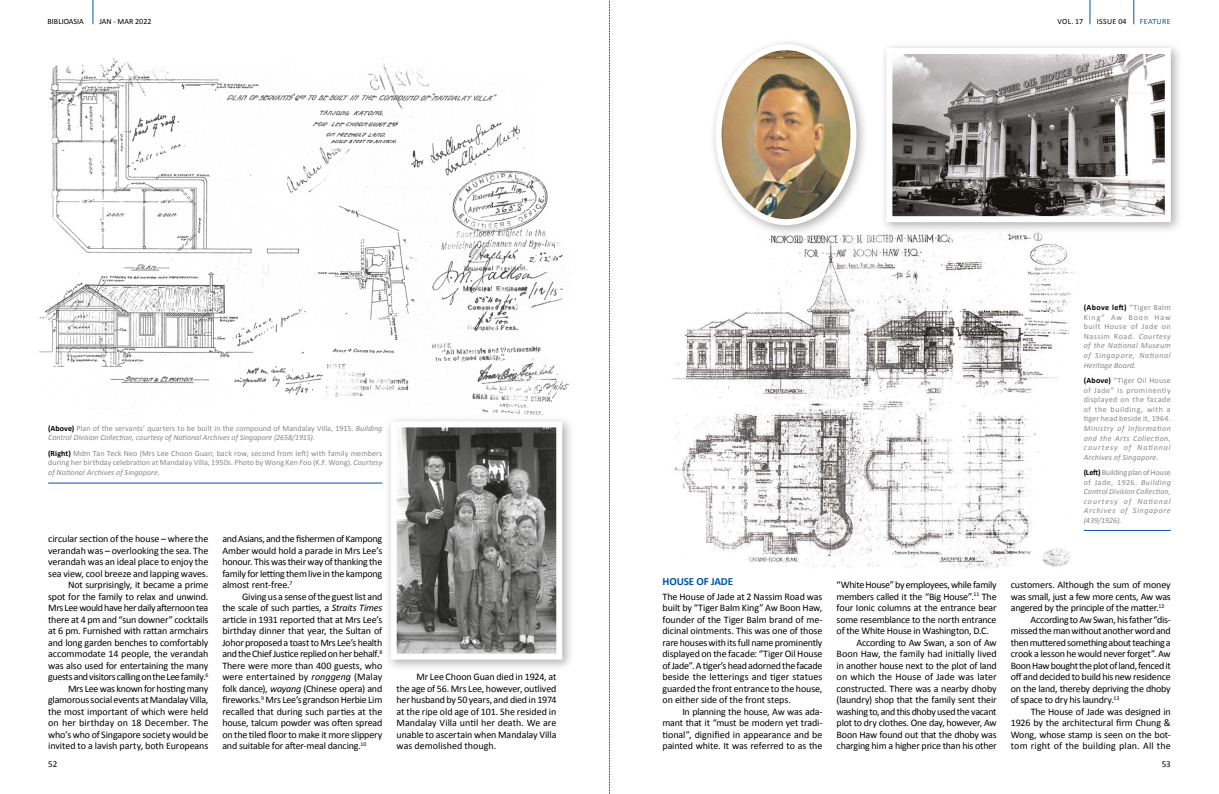
<style>
.page{position:relative;width:1219px;height:794px;background:#fff}
.page>*{position:absolute;margin:0;border:0;box-sizing:border-box;transform-origin:0 0}
.t1{font:700 11px "Calibri";letter-spacing:-.01em;color:#0057a8}
.t2{font:10px/11.5px "Calibri";letter-spacing:-.015em;color:#000;text-align:justify}
.t3{font:10px "Calibri";letter-spacing:-.035em;color:#000}
.t4{font:10px "Calibri";letter-spacing:.01em;color:#000}
.t5{font:9px "Calibri";color:#000}
.t6{font:italic 8px/9.6px "Calibri";letter-spacing:.02em;color:#878787;text-align:justify}
.t7{font:8px/9.6px "Calibri";letter-spacing:.015em;color:#878787;text-align:justify}
.t8{font:italic 8px/9.6px "Calibri";color:#878787}
.t9{font:8px "Calibri";color:#000}
.t10{font:8px "Calibri";letter-spacing:.04em;color:#0057a8}
.s1{font-weight:700;font-style:normal;color:#000}
.s2{font-style:normal}
.s3{font-weight:700;color:#000}
.s4{font-style:italic}
</style>
<div class="page">
<img style="left:38px;top:58px;width:531px;height:357px">
<img style="left:672px;top:234px;width:448px;height:334px">
<div style="left:880px;top:41px;width:303px;height:193px;background:#000;opacity:.32"></div>
<img style="left:893px;top:55px;width:271px;height:160px">
<div style="left:886px;top:48px;width:285px;height:174px;border:6px solid #fff"></div>
<div style="left:709px;top:38px;width:160px;height:199px;background:#000;opacity:.32"></div>
<img style="left:719px;top:47px;width:134px;height:175px">
<div style="left:716px;top:44px;width:140px;height:181px;border:6px solid #fff;border-radius:50%"></div>
<div style="left:384px;top:415px;width:190px;height:257px;background:#000;opacity:.32"></div>
<img style="left:398px;top:428px;width:157px;height:224px">
<div style="left:391px;top:421px;width:171px;height:238px;border:6px solid #fff"></div>
<hr style="left:1084px;top:530px;width:87px;height:1px;background:#0057a8">
<hr style="left:48px;top:483px;width:334px;height:1px;background:#0057a8">
<svg style="left:1090px;top:0;width:1px;height:24px"></svg>
<svg style="left:93px;top:0;width:1px;height:24px"></svg>
<svg style="left:1133px;top:0;width:1px;height:24px"></svg>
<svg style="left:609px;top:0;width:1px;height:794px"></svg>
<p class="t9" style="left:48px;top:17px;width:38px">BIBLIOASIA</p>
<p class="t9" style="left:99px;top:17px;width:54px">JAN - MAR 2022</p>
<p class="t9" style="left:1057px;top:17px;width:27px">VOL. 17</p>
<p class="t9" style="left:1097px;top:17px;width:31px">ISSUE 04</p>
<p class="t10" style="left:1140px;top:17px;width:32px">FEATURE</p>
<p class="t8" style="left:48px;top:423px;width:336px"><span class="s1">(Above)</span> <span class="s2">Plan of the servants’ quarters to be built in the compound of Mandalay Villa, 1915.</span> Building<br>Control Division Collection, courtesy of National Archives of Singapore (2658/1915).</p>
<p class="t7" style="left:48px;top:448px;width:336px"><span class="s3">(Right)</span> Mdm Tan Teck Neo (Mrs Lee Choon Guan; back row, second from left) with family members during her birthday celebration at Mandalay Villa, 1950s. Photo by Wong Ken Foo (K.F. Wong). <span class="s4">Courtesy of National Archives of Singapore.</span></p>
<p class="t2" style="left:48px;top:533px;width:162px;text-align:right">circular section of the house – where the verandah was – overlooking the sea. The verandah was an ideal place to enjoy the sea view, cool breeze and lapping waves.<br>Not surprisingly, it became a prime spot for the family to relax and unwind.<br>Mrs Lee would have her daily afternoon tea there at 4 pm and “sun downer” cocktails at 6 pm. Furnished with rattan armchairs and long garden benches to comfortably accommodate 14 people, the verandah was also used for entertaining the many guests and visitors calling on the Lee family.<sup>6<br></sup>Mrs Lee was known for hosting many glamorous social events at Mandalay Villa, the most important of which were held on her birthday on 18 December. The who’s who of Singapore society would be invited to a lavish party, both Europeans</p>
<p class="t2" style="left:222px;top:533px;width:161px">and Asians, and the fishermen of Kampong Amber would hold a parade in Mrs Lee’s honour. This was their way of thanking the family for letting them live in the kampong almost rent-free.<sup>7</sup></p>
<p class="t2" style="left:222px;top:590px;width:161px;text-indent:20px">Giving us a sense of the guest list and the scale of such parties, a <span class="s4">Straits Times </span>article in 1931 reported that at Mrs Lee’s birthday dinner that year, the Sultan of Johor proposed a toast to Mrs Lee’s health and the Chief Justice replied on her behalf.<sup>8<br></sup>There were more than 400 guests, who were entertained by <span class="s4">ronggeng</span> (Malay folk dance), <span class="s4">wayang</span> (Chinese opera) and fireworks.<sup>9</sup> Mrs Lee’s grandson Herbie Lim recalled that during such parties at the house, talcum powder was often spread on the tiled floor to make it more slippery and suitable for after-meal dancing.<sup>10</sup></p>
<p class="t2" style="left:396px;top:671px;width:161px;text-indent:20px">Mr Lee Choon Guan died in 1924, at the age of 56. Mrs Lee, however, outlived her husband by 50 years, and died in 1974 at the ripe old age of 101. She resided in Mandalay Villa until her death. We are unable to ascertain when Mandalay Villa was demolished though.</p>
<p class="t6" style="left:1084px;top:302px;width:89px"><span class="s1">(Above left)</span> <span class="s2">“Tiger Balm King” Aw Boon Haw built House of Jade on Nassim Road.</span> Courtesy of the National Museum of Singapore, National Heritage Board.</p>
<p class="t7" style="left:1084px;top:375px;width:89px"><span class="s3">(Above)</span> “Tiger Oil House of Jade” is prominently displayed on the facade of the building, with a tiger head beside it, 1964.</p>
<p class="t6" style="left:1084px;top:423px;width:89px">Ministry of Information and the Arts Collection, courtesy of National Archives of Singapore.</p>
<p class="t6" style="left:1084px;top:467px;width:89px"><span class="s1">(Left)</span> <span class="s2">Building plan of House of Jade, 1926.</span> Building Control Division Collection, courtesy of National Archives of Singapore (439/1926).</p>
<p class="t1" style="left:662px;top:574px;width:72px">HOUSE OF JADE</p>
<p class="t2" style="left:662px;top:590px;width:161px">The House of Jade at 2 Nassim Road was built by “Tiger Balm King” Aw Boon Haw, founder of the Tiger Balm brand of me&shy;dicinal ointments. This was one of those rare houses with its full name prominently displayed on the facade: “Tiger Oil House of Jade”. A tiger’s head adorned the facade beside the letterings and tiger statues guarded the front entrance to the house, on either side of the front steps.</p>
<p class="t2" style="left:662px;top:705px;width:161px;text-indent:20px">In planning the house, Aw was ada&shy;mant that it “must be modern yet tradi&shy;tional”, dignified in appearance and be painted white. It was referred to as the</p>
<p class="t2" style="left:837px;top:579px;width:161px">“White House” by employees, while family</p>
<p class="t2" style="left:837px;top:590px;width:161px">members called it the “Big House”.<sup>11</sup> The</p>
<p class="t2" style="left:837px;top:602px;width:161px">four Ionic columns at the entrance bear</p>
<p class="t2" style="left:837px;top:613px;width:161px">some resemblance to the north entrance</p>
<p class="t2" style="left:837px;top:625px;width:154px">of the White House in Washington, D.C.</p>
<p class="t2" style="left:856px;top:636px;width:142px">According to Aw Swan, a son of Aw</p>
<p class="t2" style="left:837px;top:648px;width:161px">Boon Haw, the family had initially lived</p>
<p class="t2" style="left:837px;top:659px;width:161px">in another house next to the plot of land</p>
<p class="t4" style="left:837px;top:670px;width:161px">on which the House of Jade was later</p>
<p class="t2" style="left:837px;top:682px;width:161px">constructed. There was a nearby dhoby</p>
<p class="t2" style="left:837px;top:694px;width:161px">(laundry) shop that the family sent their</p>
<p class="t2" style="left:837px;top:705px;width:161px">washing to, and this dhoby used the vacant</p>
<p class="t2" style="left:837px;top:717px;width:161px">plot to dry clothes. One day, however, Aw</p>
<p class="t2" style="left:837px;top:728px;width:161px">Boon Haw found out that the dhoby was</p>
<p class="t2" style="left:837px;top:740px;width:161px">charging him a higher price than his other</p>
<p class="t2" style="left:1011px;top:579px;width:161px">customers. Although the sum of money</p>
<p class="t2" style="left:1011px;top:590px;width:161px">was small, just a few more cents, Aw was</p>
<p class="t2" style="left:1011px;top:602px;width:155px">angered by the principle of the matter.<sup>12</sup></p>
<p class="t2" style="left:1031px;top:613px;width:142px">According to Aw Swan, his father “dis-</p>
<p class="t2" style="left:1011px;top:625px;width:161px">missed the man without another word and</p>
<p class="t3" style="left:1011px;top:636px;width:161px">then muttered something about teaching a</p>
<p class="t2" style="left:1011px;top:648px;width:161px">crook a lesson he would never forget”. Aw</p>
<p class="t3" style="left:1011px;top:659px;width:161px">Boon Haw bought the plot of land, fenced it</p>
<p class="t2" style="left:1011px;top:671px;width:161px">off and decided to build his new residence</p>
<p class="t2" style="left:1011px;top:682px;width:161px">on the land, thereby depriving the dhoby</p>
<p class="t2" style="left:1011px;top:694px;width:110px">of space to dry his laundry.<sup>13</sup></p>
<p class="t2" style="left:1031px;top:705px;width:142px">The House of Jade was designed in</p>
<p class="t2" style="left:1011px;top:717px;width:161px">1926 by the architectural firm Chung &amp;</p>
<p class="t2" style="left:1011px;top:728px;width:161px">Wong, whose stamp is seen on the bot-</p>
<p class="t4" style="left:1011px;top:739px;width:161px">tom right of the building plan. All the</p>
<p class="t5" style="left:48px;top:758px;width:11px">52</p>
<p class="t5" style="left:1162px;top:758px;width:11px">53</p>
</div>
